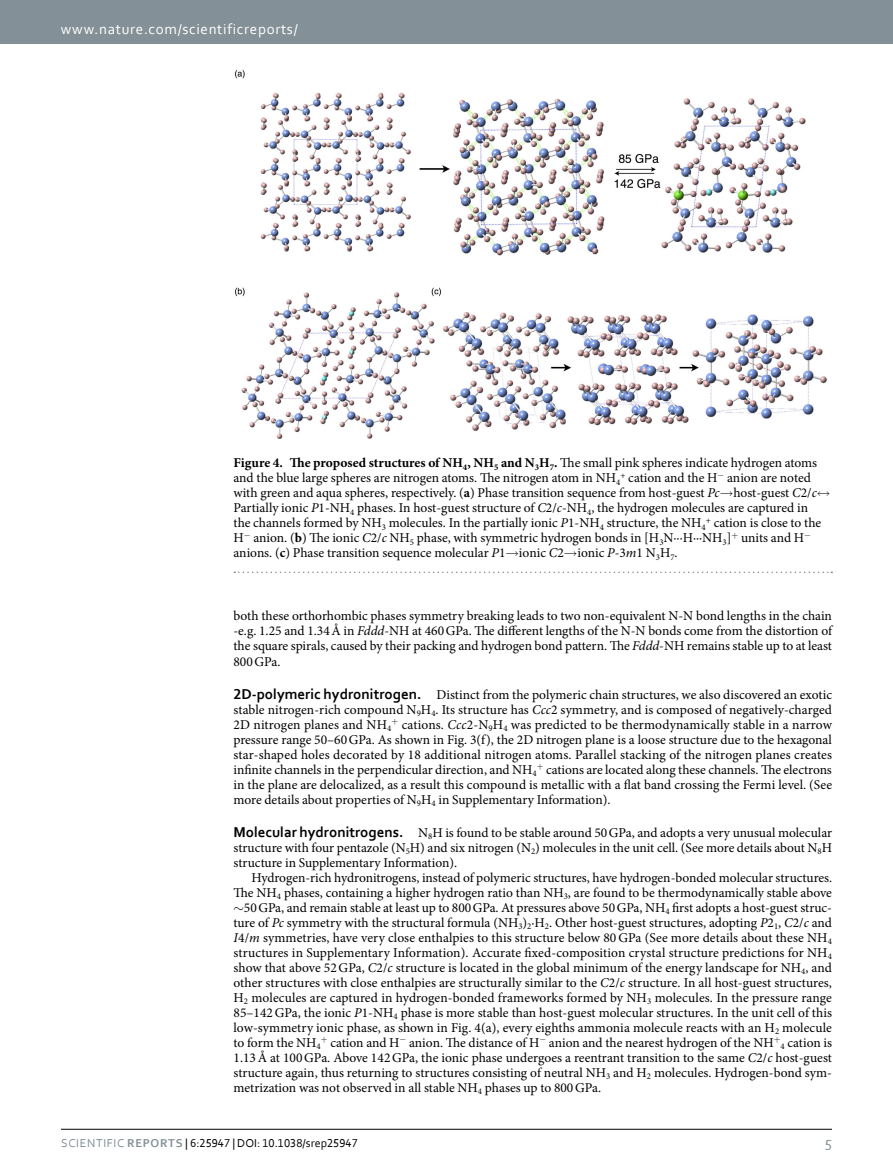
<style>
.page{position:relative;width:893px;height:1174px;background:#fff}
.page>*{position:absolute;margin:0;border:0;box-sizing:border-box;transform-origin:0 0}
.t1{font:15px "Corbel";letter-spacing:.045em;color:#fff}
.t2{font:15px "Corbel";color:#839097}
.t3{font:13.5px/15px "Minion Pro";color:#000;text-align:justify}
.t4{font:12px "Corbel";color:#000}
.s1{font-weight:700}
.s2{font-style:italic}
.s3{font-family:"Corbel";font-weight:700;font-size:15px}
.s4{color:#839097}
.s5{font-weight:700;color:#839097}
</style>
<div class="page">
<div style="left:0;top:0;width:893px;height:43px;background:#839097"></div>
<hr style="left:61px;top:1129px;width:771px;height:1px;background:#000">
<img style="left:234px;top:70px;width:593px;height:369px">
<svg style="left:234px;top:571px;width:598px;height:2px"></svg>
<p class="t1" style="left:61px;top:19px;width:238px">www.nature.com/scientificreports/</p>
<p class="t3" style="left:233px;top:455px;width:598px;text-align:left"><span class="s1">Figure 4. The proposed structures of NH</span><sub>4</sub><span class="s1">, NH</span><sub>5</sub> <span class="s1">and N</span><sub>3</sub><span class="s1">H</span><sub>7</sub><span class="s1">.</span> The small pink spheres indicate hydrogen atoms and the blue large spheres are nitrogen atoms. The nitrogen atom in NH<sub>4</sub><sup>+</sup> cation and the H− anion are noted with green and aqua spheres, respectively. (<span class="s1">a</span>) Phase transition sequence from host-guest <span class="s2">Pc</span>→host-guest <span class="s2">C</span>2/<span class="s2">c</span>↔ Partially ionic <span class="s2">P</span>1-NH<sub>4</sub> phases. In host-guest structure of <span class="s2">C</span>2/<span class="s2">c</span>-NH<sub>4</sub>, the hydrogen molecules are captured in<br>the channels formed by NH<sub>3</sub> molecules. In the partially ionic <span class="s2">P</span>1-NH<sub>4</sub> structure, the NH<sub>4</sub><sup>+</sup> cation is close to the H− anion. (<span class="s1">b</span>) The ionic <span class="s2">C</span>2/<span class="s2">c</span> NH<sub>5</sub> phase, with symmetric hydrogen bonds in [H<sub>3</sub>N···H···NH<sub>3</sub>] units and H− anions. (<span class="s1">c</span>) Phase transition sequence molecular <span class="s2">P</span>1→ionic <span class="s2">C</span>2→ionic <span class="s2">P</span>-3<span class="s2">m</span>1 N<sub>3</sub>H<sub>7</sub>.</p>
<p class="t3" style="left:233px;top:609px;width:600px">both these orthorhombic phases symmetry breaking leads to two non-equivalent N-N bond lengths in the chain -e.g. 1.25 and 1.34Å in <span class="s2">Fddd</span>-NH at 460GPa. The different lengths of the N-N bonds come from the distortion of the square spirals, caused by their packing and hydrogen bond pattern. The <span class="s2">Fddd</span>-NH remains stable up to at least 800GPa.</p>
<p class="t3" style="left:233px;top:687px;width:600px"><span class="s3">2D-polymeric hydronitrogen.</span> Distinct from the polymeric chain structures, we also discovered an exotic stable nitrogen-rich compound N<sub>9</sub>H<sub>4</sub>. Its structure has <span class="s2">Ccc</span>2 symmetry, and is composed of negatively-charged 2D nitrogen planes and NH<sub>4</sub> cations. <span class="s2">Ccc</span>2-N<sub>9</sub>H<sub>4</sub> was predicted to be thermodynamically stable in a narrow pressure range 50–60GPa. As shown in Fig. 3(f), the 2D nitrogen plane is a loose structure due to the hexagonal star-shaped holes decorated by 18 additional nitrogen atoms. Parallel stacking of the nitrogen planes creates infinite channels in the perpendicular direction, and NH<sub>4</sub> cations are located along these channels. The electrons in the plane are delocalized, as a result this compound is metallic with a flat band crossing the Fermi level. (See more details about properties of N<sub>9</sub>H<sub>4</sub> in Supplementary Information).</p>
<p class="t3" style="left:233px;top:825px;width:600px"><span class="s3">Molecular hydronitrogens.</span> N<sub>8</sub>H is found to be stable around 50GPa, and adopts a very unusual molecular structure with four pentazole (N<sub>5</sub>H) and six nitrogen (N<sub>2</sub>) molecules in the unit cell. (See more details about N<sub>8</sub>H structure in Supplementary Information).</p>
<p class="t3" style="left:233px;top:870px;width:600px;text-indent:18px">Hydrogen-rich hydronitrogens, instead of polymeric structures, have hydrogen-bonded molecular structures.<br>The NH<sub>4</sub> phases, containing a higher hydrogen ratio than NH<sub>3</sub>, are found to be thermodynamically stable above ∼50GPa, and remain stable at least up to 800GPa. At pressures above 50GPa, NH<sub>4</sub> first adopts a host-guest struc&shy;ture of <span class="s2">Pc</span> symmetry with the structural formula (NH<sub>3</sub>)<sub>2</sub>·H<sub>2</sub>. Other host-guest structures, adopting <span class="s2">P</span>2<sub>1</sub>, <span class="s2">C</span>2/<span class="s2">c</span> and <span class="s2">I</span>4/<span class="s2">m</span> symmetries, have very close enthalpies to this structure below 80 GPa (See more details about these NH<sub>4 </sub>structures in Supplementary Information). Accurate fixed-composition crystal structure predictions for NH<sub>4 </sub>show that above 52GPa, <span class="s2">C</span>2/<span class="s2">c</span> structure is located in the global minimum of the energy landscape for NH<sub>4</sub>, and other structures with close enthalpies are structurally similar to the <span class="s2">C</span>2/<span class="s2">c</span> structure. In all host-guest structures, H<sub>2</sub> molecules are captured in hydrogen-bonded frameworks formed by NH<sub>3</sub> molecules. In the pressure range 85–142GPa, the ionic <span class="s2">P</span>1-NH<sub>4</sub> phase is more stable than host-guest molecular structures. In the unit cell of this low-symmetry ionic phase, as shown in Fig. 4(a), every eighths ammonia molecule reacts with an H<sub>2</sub> molecule to form the NH<sub>4</sub> cation and H− anion. The distance of H− anion and the nearest hydrogen of the NH <sub>4</sub> cation is 1.13Å at 100GPa. Above 142GPa, the ionic phase undergoes a reentrant transition to the same <span class="s2">C</span>2/<span class="s2">c</span> host-guest structure again, thus returning to structures consisting of neutral NH<sub>3</sub> and H<sub>2</sub> molecules. Hydrogen-bond sym&shy;metrization was not observed in all stable NH<sub>4</sub> phases up to 800GPa.</p>
<p class="t4" style="left:61px;top:1135px;width:298px"><span class="s4">Scientific</span> <span class="s5">Reports</span> | 6:25947 | DOI: 10.1038/srep25947</p>
<p class="t2" style="left:825px;top:1132px;width:9px">5</p>
</div>
